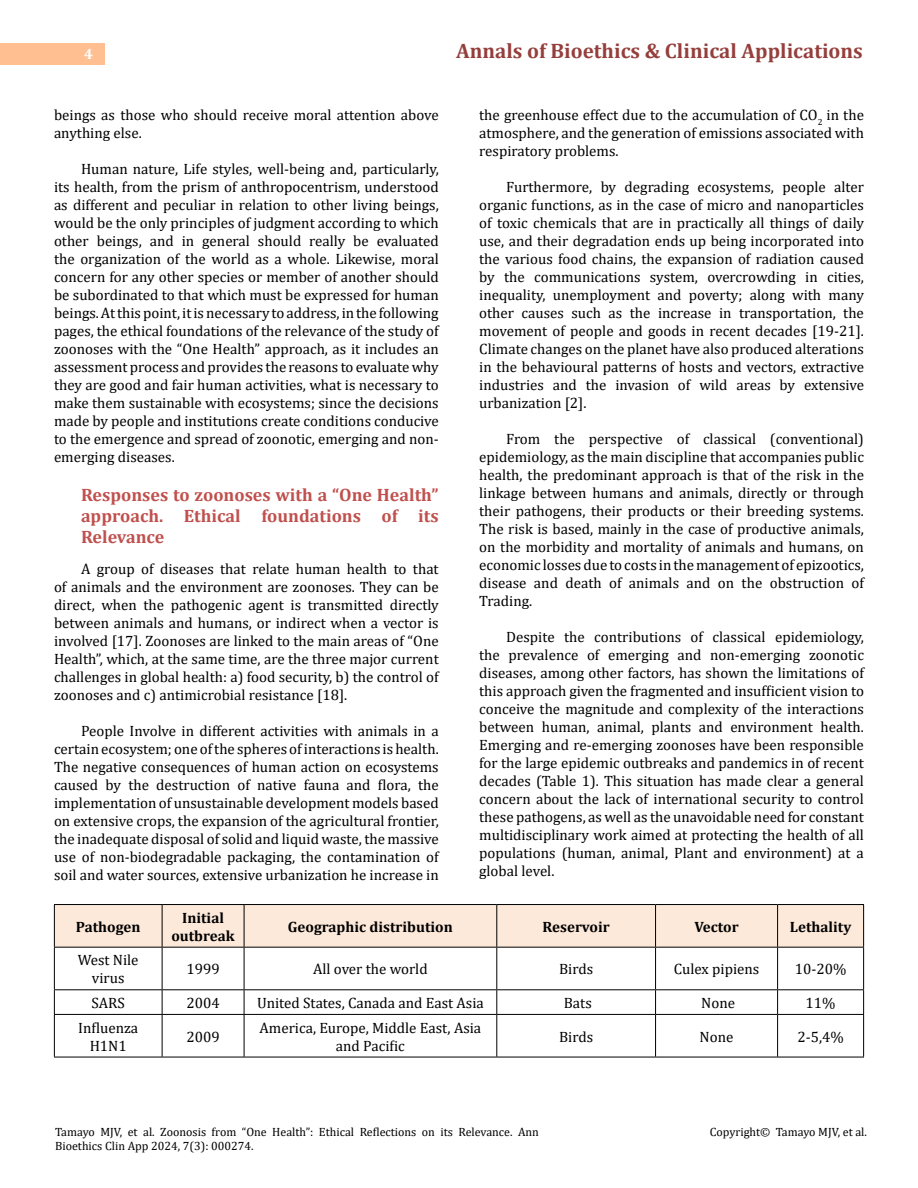
<style>
.page{position:relative;width:918px;height:1188px;background:#fff}
.page>*{position:absolute;margin:0;border:0;box-sizing:border-box;transform-origin:0 0}
.t1{font:700 21px "Cambria";color:#953f3c}
.t2{font:700 18px/21px "Cambria";color:#c0504d;text-align:justify}
.t3{font:15px/18px "Cambria";color:#000;text-align:justify}
.t4{font:700 15px/18px "Cambria";color:#000;text-align:center}
.t5{font:700 15px "Cambria";color:#fff}
.t6{font:12px/14.4px "Cambria";color:#000}
</style>
<div class="page">
<div style="left:0;top:43px;width:105px;height:21px;background:#ffbf91"></div>
<div style="left:55px;top:905px;width:808px;height:42px;background:#fde9d9"></div>
<hr style="left:54px;top:905px;width:1px;height:42px;background:#000">
<hr style="left:54px;top:904px;width:108px;height:1px;background:#000">
<hr style="left:162px;top:904px;width:82px;height:1px;background:#000">
<hr style="left:244px;top:904px;width:253px;height:1px;background:#000">
<hr style="left:497px;top:904px;width:159px;height:1px;background:#000">
<hr style="left:656px;top:904px;width:122px;height:1px;background:#000">
<hr style="left:778px;top:904px;width:86px;height:1px;background:#000">
<hr style="left:54px;top:948px;width:1px;height:41px;background:#000">
<svg style="left:54px;top:990px;width:1px;height:24px"></svg>
<hr style="left:54px;top:1015px;width:1px;height:42px;background:#000">
<hr style="left:54px;top:947px;width:108px;height:1px;background:#000">
<hr style="left:162px;top:947px;width:82px;height:1px;background:#000">
<hr style="left:244px;top:947px;width:253px;height:1px;background:#000">
<hr style="left:497px;top:947px;width:159px;height:1px;background:#000">
<hr style="left:656px;top:947px;width:122px;height:1px;background:#000">
<hr style="left:778px;top:947px;width:86px;height:1px;background:#000">
<hr style="left:54px;top:989px;width:108px;height:1px;background:#000">
<hr style="left:162px;top:989px;width:82px;height:1px;background:#000">
<hr style="left:244px;top:989px;width:253px;height:1px;background:#000">
<hr style="left:497px;top:989px;width:159px;height:1px;background:#000">
<hr style="left:656px;top:989px;width:122px;height:1px;background:#000">
<hr style="left:778px;top:989px;width:86px;height:1px;background:#000">
<hr style="left:54px;top:1014px;width:108px;height:1px;background:#000">
<hr style="left:162px;top:1014px;width:82px;height:1px;background:#000">
<hr style="left:244px;top:1014px;width:253px;height:1px;background:#000">
<hr style="left:497px;top:1014px;width:159px;height:1px;background:#000">
<hr style="left:656px;top:1014px;width:122px;height:1px;background:#000">
<hr style="left:778px;top:1014px;width:86px;height:1px;background:#000">
<hr style="left:54px;top:1057px;width:108px;height:1px;background:#000">
<hr style="left:162px;top:1057px;width:82px;height:1px;background:#000">
<hr style="left:244px;top:1057px;width:253px;height:1px;background:#000">
<hr style="left:497px;top:1057px;width:159px;height:1px;background:#000">
<hr style="left:656px;top:1057px;width:122px;height:1px;background:#000">
<hr style="left:778px;top:1057px;width:86px;height:1px;background:#000">
<hr style="left:162px;top:905px;width:1px;height:42px;background:#000">
<hr style="left:244px;top:905px;width:1px;height:42px;background:#000">
<hr style="left:496px;top:905px;width:1px;height:42px;background:#000">
<hr style="left:655px;top:905px;width:1px;height:42px;background:#000">
<hr style="left:777px;top:905px;width:1px;height:42px;background:#000">
<hr style="left:863px;top:905px;width:1px;height:42px;background:#000">
<hr style="left:162px;top:948px;width:1px;height:41px;background:#000">
<hr style="left:244px;top:948px;width:1px;height:41px;background:#000">
<hr style="left:496px;top:948px;width:1px;height:41px;background:#000">
<hr style="left:655px;top:948px;width:1px;height:41px;background:#000">
<hr style="left:777px;top:948px;width:1px;height:41px;background:#000">
<hr style="left:863px;top:948px;width:1px;height:41px;background:#000">
<svg style="left:162px;top:990px;width:1px;height:24px"></svg>
<svg style="left:244px;top:990px;width:1px;height:24px"></svg>
<svg style="left:496px;top:990px;width:1px;height:24px"></svg>
<svg style="left:655px;top:990px;width:1px;height:24px"></svg>
<svg style="left:777px;top:990px;width:1px;height:24px"></svg>
<svg style="left:863px;top:990px;width:1px;height:24px"></svg>
<hr style="left:162px;top:1015px;width:1px;height:42px;background:#000">
<hr style="left:244px;top:1015px;width:1px;height:42px;background:#000">
<hr style="left:496px;top:1015px;width:1px;height:42px;background:#000">
<hr style="left:655px;top:1015px;width:1px;height:42px;background:#000">
<hr style="left:777px;top:1015px;width:1px;height:42px;background:#000">
<hr style="left:863px;top:1015px;width:1px;height:42px;background:#000">
<p class="t5" style="left:84px;top:44px;width:10px">4</p>
<h1 class="t1" style="left:456px;top:36px;width:408px">Annals of Bioethics &amp; Clinical Applications</h1>
<p class="t3" style="left:54px;top:105px;width:386px">beings as those who should receive moral attention above anything else.</p>
<p class="t3" style="left:54px;top:159px;width:386px;text-indent:27px">Human nature, Life styles, well-being and, particularly, its health, from the prism of anthropocentrism, understood as different and peculiar in relation to other living beings, would be the only principles of judgment according to which other beings, and in general should really be evaluated the organization of the world as a whole. Likewise, moral concern for any other species or member of another should be subordinated to that which must be expressed for human beings. At this point, it is necessary to address, in the following pages, the ethical foundations of the relevance of the study of zoonoses with the “One Health” approach, as it includes an assessment process and provides the reasons to evaluate why they are good and fair human activities, what is necessary to make them sustainable with ecosystems; since the decisions made by people and institutions create conditions conducive to the emergence and spread of zoonotic, emerging and non&shy;emerging diseases.</p>
<p class="t2" style="left:81px;top:483px;width:359px">Responses to zoonoses with a “One Health” approach. Ethical foundations of its Relevance</p>
<p class="t3" style="left:54px;top:560px;width:386px;text-indent:27px">A group of diseases that relate human health to that of animals and the environment are zoonoses. They can be direct, when the pathogenic agent is transmitted directly between animals and humans, or indirect when a vector is involved [17]. Zoonoses are linked to the main areas of “One Health”, which, at the same time, are the three major current challenges in global health: a) food security, b) the control of zoonoses and c) antimicrobial resistance [18].</p>
<p class="t3" style="left:54px;top:722px;width:386px;text-indent:27px">People Involve in different activities with animals in a certain ecosystem; one of the spheres of interactions is health.<br>The negative consequences of human action on ecosystems caused by the destruction of native fauna and flora, the implementation of unsustainable development models based on extensive crops, the expansion of the agricultural frontier, the inadequate disposal of solid and liquid waste, the massive use of non-biodegradable packaging, the contamination of soil and water sources, extensive urbanization he increase in</p>
<p class="t3" style="left:479px;top:105px;width:386px">the greenhouse effect due to the accumulation of CO<sub>2</sub> in the atmosphere, and the generation of emissions associated with respiratory problems.</p>
<p class="t3" style="left:479px;top:177px;width:386px;text-indent:27px">Furthermore, by degrading ecosystems, people alter organic functions, as in the case of micro and nanoparticles of toxic chemicals that are in practically all things of daily use, and their degradation ends up being incorporated into the various food chains, the expansion of radiation caused by the communications system, overcrowding in cities, inequality, unemployment and poverty; along with many other causes such as the increase in transportation, the movement of people and goods in recent decades [19-21].<br>Climate changes on the planet have also produced alterations in the behavioural patterns of hosts and vectors, extractive industries and the invasion of wild areas by extensive urbanization [2].</p>
<p class="t3" style="left:479px;top:429px;width:386px;text-indent:27px">From the perspective of classical (conventional) epidemiology, as the main discipline that accompanies public health, the predominant approach is that of the risk in the linkage between humans and animals, directly or through their pathogens, their products or their breeding systems.<br>The risk is based, mainly in the case of productive animals, on the morbidity and mortality of animals and humans, on economic losses due to costs in the management of epizootics, disease and death of animals and on the obstruction of Trading.</p>
<p class="t3" style="left:479px;top:627px;width:386px;text-indent:27px">Despite the contributions of classical epidemiology, the prevalence of emerging and non-emerging zoonotic diseases, among other factors, has shown the limitations of this approach given the fragmented and insufficient vision to conceive the magnitude and complexity of the interactions between human, animal, plants and environment health.<br>Emerging and re-emerging zoonoses have been responsible for the large epidemic outbreaks and pandemics in of recent decades (Table 1). This situation has made clear a general concern about the lack of international security to control these pathogens, as well as the unavoidable need for constant multidisciplinary work aimed at protecting the health of all populations (human, animal, Plant and environment) at a global level.</p>
<p class="t4" style="left:76px;top:917px;width:66px">Pathogen</p>
<p class="t4" style="left:171px;top:908px;width:65px">Initial outbreak</p>
<p class="t4" style="left:288px;top:917px;width:166px">Geographic distribution</p>
<p class="t4" style="left:543px;top:917px;width:69px">Reservoir</p>
<p class="t4" style="left:695px;top:917px;width:46px">Vector</p>
<p class="t4" style="left:790px;top:917px;width:63px">Lethality</p>
<p class="t3" style="left:78px;top:951px;width:62px;text-align:center">West Nile virus</p>
<p class="t3" style="left:186px;top:960px;width:35px">1999</p>
<p class="t3" style="left:313px;top:960px;width:116px">All over the world</p>
<p class="t3" style="left:559px;top:960px;width:36px">Birds</p>
<p class="t3" style="left:674px;top:960px;width:87px">Culex pipiens</p>
<p class="t3" style="left:795px;top:960px;width:53px">10-20%</p>
<p class="t3" style="left:92px;top:994px;width:35px">SARS</p>
<p class="t3" style="left:186px;top:994px;width:35px">2004</p>
<p class="t3" style="left:257px;top:994px;width:228px">United States, Canada and East Asia</p>
<p class="t3" style="left:564px;top:994px;width:30px">Bats</p>
<p class="t3" style="left:701px;top:994px;width:35px">None</p>
<p class="t3" style="left:806px;top:994px;width:31px">11%</p>
<p class="t3" style="left:78px;top:1018px;width:61px;text-align:center">Influenza<br>H1N1</p>
<p class="t3" style="left:186px;top:1027px;width:35px">2009</p>
<p class="t3" style="left:260px;top:1018px;width:223px;text-align:center">America, Europe, Middle East, Asia and Pacific</p>
<p class="t3" style="left:559px;top:1027px;width:36px">Birds</p>
<p class="t3" style="left:700px;top:1027px;width:35px">None</p>
<p class="t3" style="left:797px;top:1027px;width:48px">2-5,4%</p>
<p class="t6" style="left:55px;top:1124px;width:485px">Tamayo MJV, et al. Zoonosis from “One Health”: Ethical Reflections on its Relevance. Ann<br>Bioethics Clin App 2024, 7(3): 000274.</p>
<p class="t6" style="left:710px;top:1124px;width:159px">Copyright© Tamayo MJV, et al.</p>
</div>
